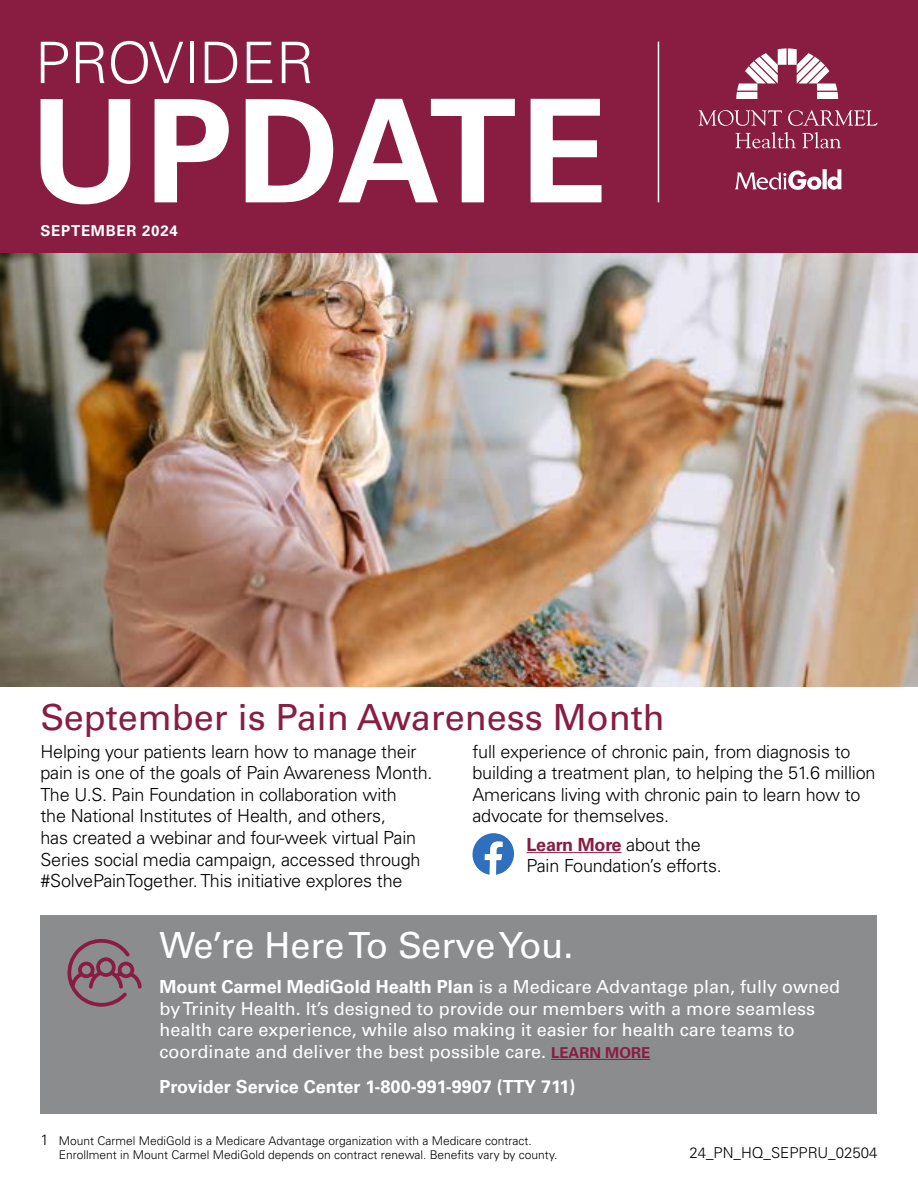
<style>
.page{position:relative;width:918px;height:1188px;background:#fff}
.page>*{position:absolute;margin:0;border:0;box-sizing:border-box;transform-origin:0 0}
.t1{font:700 143.25px "Univers LT Std";letter-spacing:.025em;color:#fff}
.t2{font:300 57.3px "Univers LT Std";color:#fff}
.t3{font:36px "Univers LT Std";color:#891d41}
.t4{font:36px "Univers LT Std";color:#fff}
.t5{font:300 18px/21.6px "Univers LT Std";letter-spacing:-.01em;color:#000}
.t6{font:18px/21.6px "Univers LT Std";color:#fff}
.t7{font:700 18px "Univers LT Std";color:#fff}
.t8{font:300 15px "Univers LT Std";color:#000}
.t9{font:700 15px "Univers LT Std";letter-spacing:.05em;color:#fff}
.t10{font:300 12px/14.4px "Univers LT Std";color:#000}
.s1{font-weight:700;color:#891d41}
.s2{font-weight:700}
.s3{font-weight:700;font-size:15px;color:#891d41}
.s4{font-size:15px}
</style>
<div class="page">
<img style="left:0;top:253px;width:918px;height:434px">
<div style="left:0;top:0;width:918px;height:253px;background:#891d41"></div>
<svg style="left:735px;top:169px;width:106px;height:21px"></svg>
<svg style="left:736px;top:48px;width:102px;height:51px"></svg>
<svg style="left:699px;top:110px;width:83px;height:16px"></svg>
<svg style="left:788px;top:110px;width:90px;height:16px"></svg>
<svg style="left:735px;top:132px;width:61px;height:16px"></svg>
<svg style="left:802px;top:132px;width:39px;height:16px"></svg>
<hr style="left:658px;top:42px;width:1px;height:160px;background:#fff">
<hr style="left:526px;top:852px;width:95px;height:1px;background:#891d41">
<svg style="left:472px;top:833px;width:42px;height:42px"></svg>
<div style="left:40px;top:915px;width:838px;height:199px;background:#8a8c8e"></div>
<hr style="left:551px;top:1059px;width:99px;height:1px;background:#891d41">
<svg style="left:67px;top:939px;width:75px;height:68px"></svg>
<h2 class="t2" style="left:35px;top:28px;width:281px">PROVIDER</h2>
<h1 class="t1" style="left:30px;top:68px;width:579px">UPDATE</h1>
<p class="t9" style="left:40px;top:222px;width:139px">SEPTEMBER 2024</p>
<h3 class="t3" style="left:40px;top:696px;width:626px">September is Pain Awareness Month</h3>
<p class="t5" style="left:472px;top:741px;width:405px">full experience of chronic pain, from diagnosis to building a treatment plan, to helping the 51.6 million Americans living with chronic pain to learn how to advocate for themselves.</p>
<p class="t5" style="left:526px;top:834px;width:197px"><span class="s1">Learn More</span> about the<br>Pain Foundation’s efforts.</p>
<p class="t5" style="left:40px;top:741px;width:394px">Helping your patients learn how to manage their pain is one of the goals of Pain Awareness Month.<br>The U.S. Pain Foundation in collaboration with<br>the National Institutes of Health, and others,<br>has created a webinar and four-week virtual Pain Series social media campaign, accessed through #SolvePainTogether. This initiative explores the</p>
<h3 class="t4" style="left:160px;top:924px;width:415px">We’re Here To Serve You.</h3>
<p class="t6" style="left:160px;top:976px;width:682px"><span class="s2">Mount Carmel MediGold Health Plan</span> is a Medicare Advantage plan, fully owned by Trinity Health. It’s designed to provide our members with a more seamless health care experience, while also making it easier for health care teams to coordinate and deliver the best possible care. <span class="s3">LEARN MORE</span></p>
<p class="t7" style="left:160px;top:1076px;width:417px">Provider Service Center 1-800-991-9907 (TTY 711)</p>
<p class="t10" style="left:59px;top:1133px;width:500px;text-indent:-18px"><span class="s4">1</span> Mount Carmel MediGold is a Medicare Advantage organization with a Medicare contract.<br>Enrollment in Mount Carmel MediGold depends on contract renewal. Benefits vary by county.</p>
<p class="t8" style="left:689px;top:1143px;width:190px">24_PN_HQ_SEPPRU_02504</p>
</div>
